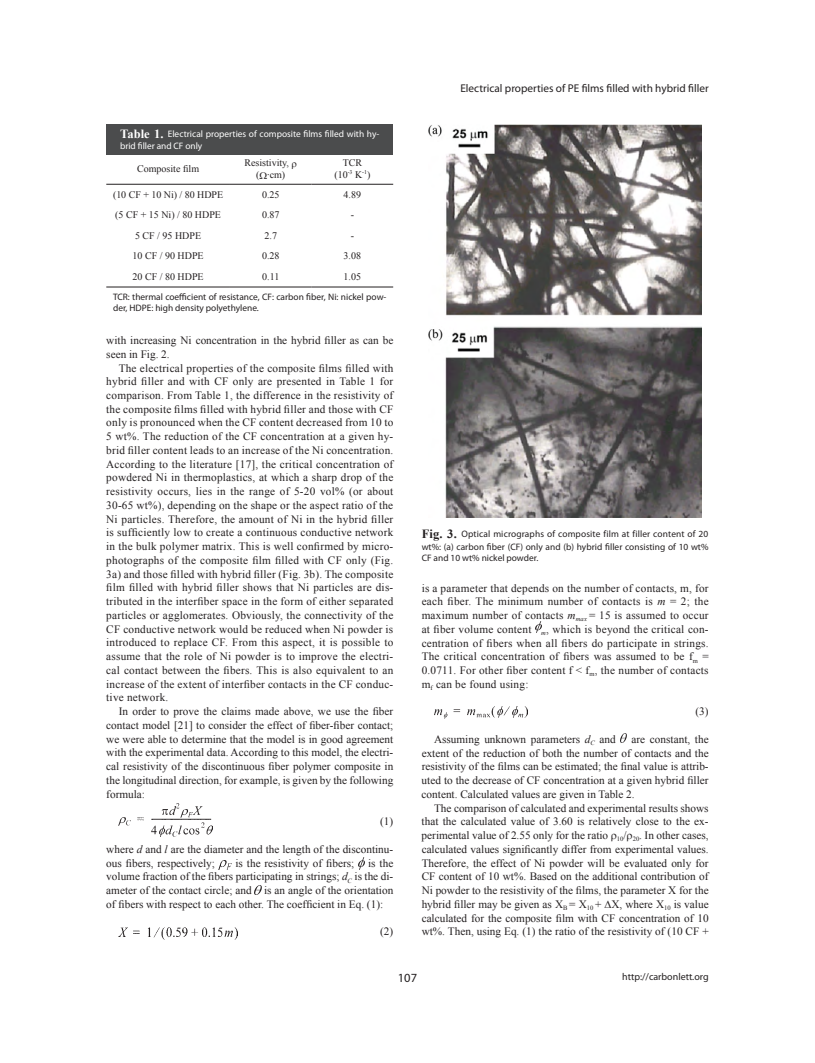
<style>
.page{position:relative;width:815px;height:1063px;background:#fff}
.page>*{position:absolute;margin:0;border:0;box-sizing:border-box;transform-origin:0 0}
.t1{font:12.5px "Myriad Pro";color:#231f20}
.본문{font:11.25px/13.8px "Times New Roman";color:#231f20;text-align:justify}
.t2{font:11.25px "Myriad Pro";color:#231f20}
.Cellboby{font:10px "Times New Roman";color:#231f20}
.t3{font:10px "Myriad Pro";color:#231f20}
.Figure{font:9.38px/12.2px "Myriad Pro";letter-spacing:.005em;color:#231f20}
.표밑설명{font:9.38px/11.2px "Myriad Pro";color:#231f20}
.Table{font:9.38px/12.2px "Myriad Pro";color:#fff}
.Cellboby-2{font:5.88px "Times New Roman";color:#231f20}
.s1{font-family:"Times New Roman";font-weight:700;font-size:12.5px}
.s2{font-style:italic}
</style>
<div class="page">
<svg style="left:535px;top:621px;width:6px;height:12px"></svg>
<img style="left:434px;top:706px;width:94px;height:13px">
<svg style="left:620px;top:734px;width:7px;height:9px"></svg>
<img style="left:119px;top:803px;width:93px;height:34px">
<svg style="left:219px;top:861px;width:13px;height:8px"></svg>
<svg style="left:358px;top:857px;width:6px;height:12px"></svg>
<svg style="left:255px;top:885px;width:6px;height:9px"></svg>
<img style="left:119px;top:928px;width:119px;height:11px">
<div style="left:106px;top:124px;width:287px;height:30px;background:#4b4c4d"></div>
<hr style="left:106px;top:184px;width:124px;height:1px;background:#231f20">
<hr style="left:230px;top:184px;width:82px;height:1px;background:#231f20">
<hr style="left:312px;top:184px;width:81px;height:1px;background:#231f20">
<hr style="left:106px;top:287px;width:124px;height:1px;background:#231f20">
<hr style="left:230px;top:287px;width:82px;height:1px;background:#231f20">
<hr style="left:312px;top:287px;width:81px;height:1px;background:#231f20">
<img style="left:429px;top:124px;width:273px;height:394px">
<p class="Table" style="left:120px;top:128px;width:261px"><span class="s1">Table 1.</span> Electrical properties of composite films filled with hy&shy;brid filler and CF only</p>
<p class="Cellboby" style="left:137px;top:162px;width:63px">Composite film</p>
<p class="Cellboby" style="left:244px;top:156px;width:46px">Resistivity,</p>
<p class="Cellboby" style="left:256px;top:168px;width:31px">( ·cm)</p>
<p class="Cellboby" style="left:343px;top:156px;width:21px">TCR</p>
<p class="Cellboby" style="left:334px;top:168px;width:15px">(10</p>
<p class="Cellboby-2" style="left:348px;top:168px;width:6px">-3</p>
<p class="Cellboby-2" style="left:362px;top:168px;width:6px">-1</p>
<p class="Cellboby" style="left:367px;top:168px;width:5px">)</p>
<p class="Cellboby" style="left:355px;top:168px;width:9px">K</p>
<p class="Cellboby" style="left:113px;top:188px;width:112px">(10 CF + 10 Ni) / 80 HDPE</p>
<p class="Cellboby" style="left:262px;top:188px;width:19px">0.25</p>
<p class="Cellboby" style="left:344px;top:188px;width:19px">4.89</p>
<p class="Cellboby" style="left:115px;top:208px;width:107px">(5 CF + 15 Ni) / 80 HDPE</p>
<p class="Cellboby" style="left:262px;top:208px;width:19px">0.87</p>
<p class="Cellboby" style="left:351px;top:208px;width:5px">-</p>
<p class="Cellboby" style="left:135px;top:229px;width:68px">5 CF / 95 HDPE</p>
<p class="Cellboby" style="left:265px;top:229px;width:14px">2.7</p>
<p class="Cellboby" style="left:351px;top:229px;width:5px">-</p>
<p class="Cellboby" style="left:133px;top:249px;width:73px">10 CF / 90 HDPE</p>
<p class="Cellboby" style="left:262px;top:249px;width:19px">0.28</p>
<p class="Cellboby" style="left:344px;top:249px;width:19px">3.08</p>
<p class="Cellboby" style="left:133px;top:270px;width:73px">20 CF / 80 HDPE</p>
<p class="Cellboby" style="left:262px;top:270px;width:19px">0.11</p>
<p class="Cellboby" style="left:344px;top:270px;width:19px">1.05</p>
<p class="표밑설명" style="left:113px;top:291px;width:275px">TCR: thermal coefficient of resistance, CF: carbon fiber, Ni: nickel pow&shy;der, HDPE: high density polyethylene.</p>
<p class="본문" style="left:106px;top:333px;width:289px">with increasing Ni concentration in the hybrid filler as can be seen in Fig. 2.</p>
<p class="본문" style="left:106px;top:361px;width:289px;text-indent:12px">The electrical properties of the composite films filled with hybrid filler and with CF only are presented in Table 1 for comparison. From Table 1, the difference in the resistivity of the composite films filled with hybrid filler and those with CF only is pronounced when the CF content decreased from 10 to 5 wt%. The reduction of the CF concentration at a given hy&shy;brid filler content leads to an increase of the Ni concentration.<br>According to the literature [17], the critical concentration of powdered Ni in thermoplastics, at which a sharp drop of the resistivity occurs, lies in the range of 5-20 vol% (or about 30-65 wt%), depending on the shape or the aspect ratio of the Ni particles. Therefore, the amount of Ni in the hybrid filler is sufficiently low to create a continuous conductive network in the bulk polymer matrix. This is well confirmed by micro&shy;photographs of the composite film filled with CF only (Fig.<br>3a) and those filled with hybrid filler (Fig. 3b). The composite film filled with hybrid filler shows that Ni particles are dis&shy;tributed in the interfiber space in the form of either separated particles or agglomerates. Obviously, the connectivity of the CF conductive network would be reduced when Ni powder is introduced to replace CF. From this aspect, it is possible to assume that the role of Ni powder is to improve the electri&shy;cal contact between the fibers. This is also equivalent to an increase of the extent of interfiber contacts in the CF conduc&shy;tive network.</p>
<p class="본문" style="left:106px;top:704px;width:289px;text-indent:12px">In order to prove the claims made above, we use the fiber contact model [21] to consider the effect of fiber-fiber contact; we were able to determine that the model is in good agreement with the experimental data. According to this model, the electri&shy;cal resistivity of the discontinuous fiber polymer composite in the longitudinal direction, for example, is given by the following formula:</p>
<p class="본문" style="left:380px;top:814px;width:15px">(1)</p>
<p class="본문" style="left:106px;top:842px;width:289px">where <span class="s2">d</span> and <span class="s2">l</span> are the diameter and the length of the discontinu&shy;ous fibers, respectively;</p>
<p class="본문" style="left:106px;top:856px;width:289px;text-indent:129px">is the resistivity of fibers; is the volume fraction of the fibers participating in strings; <span class="s2">d</span><sub>C</sub> is the di&shy;ameter of the contact circle; and is an angle of the orientation of fibers with respect to each other. The coefficient in Eq. (1):</p>
<p class="본문" style="left:380px;top:924px;width:15px">(2)</p>
<p class="t2" style="left:460px;top:81px;width:250px">Electrical properties of PE films filled with hybrid filler</p>
<p class="Figure" style="left:422px;top:528px;width:288px"><span class="s1">Fig. 3.</span> Optical micrographs of composite film at filler content of 20 wt%: (a) carbon fiber (CF) only and (b) hybrid filler consisting of 10 wt%</p>
<p class="Figure" style="left:422px;top:551px;width:118px">CF and 10 wt% nickel powder.</p>
<p class="본문" style="left:422px;top:581px;width:289px">is a parameter that depends on the number of contacts, m, for each fiber. The minimum number of contacts is <span class="s2">m</span> = 2; the maximum number of contacts <span class="s2">m</span><sub>max</sub> = 15 is assumed to occur at fiber volume content <sub>m</sub>, which is beyond the critical con&shy;centration of fibers when all fibers do participate in strings.<br>The critical concentration of fibers was assumed to be f<sub>m</sub> = 0.0711. For other fiber content f &lt; f<sub>m</sub>, the number of contacts m<sub>f</sub> can be found using:</p>
<p class="본문" style="left:696px;top:704px;width:15px">(3)</p>
<p class="본문" style="left:434px;top:732px;width:183px">Assuming unknown parameters <span class="s2">d</span><sub>C</sub> and</p>
<p class="본문" style="left:422px;top:732px;width:289px;text-indent:210px">are constant, the extent of the reduction of both the number of contacts and the resistivity of the films can be estimated; the final value is attrib&shy;uted to the decrease of CF concentration at a given hybrid filler content. Calculated values are given in Table 2.</p>
<p class="본문" style="left:422px;top:801px;width:289px;text-indent:12px">The comparison of calculated and experimental results shows that the calculated value of 3.60 is relatively close to the ex&shy;perimental value of 2.55 only for the ratio <sub>10</sub>/ <sub>20</sub>. In other cases, calculated values significantly differ from experimental values.<br>Therefore, the effect of Ni powder will be evaluated only for CF content of 10 wt%. Based on the additional contribution of Ni powder to the resistivity of the films, the parameter X for the hybrid filler may be given as X<sub>B</sub> = X<sub>10</sub> + X, where X<sub>10</sub> is value calculated for the composite film with CF concentration of 10 wt%. Then, using Eq. (1) the ratio of the resistivity of (10 CF +</p>
<p class="t1" style="left:398px;top:970px;width:21px">107</p>
<p class="t3" style="left:622px;top:970px;width:88px">http://carbonlett.org</p>
</div>
